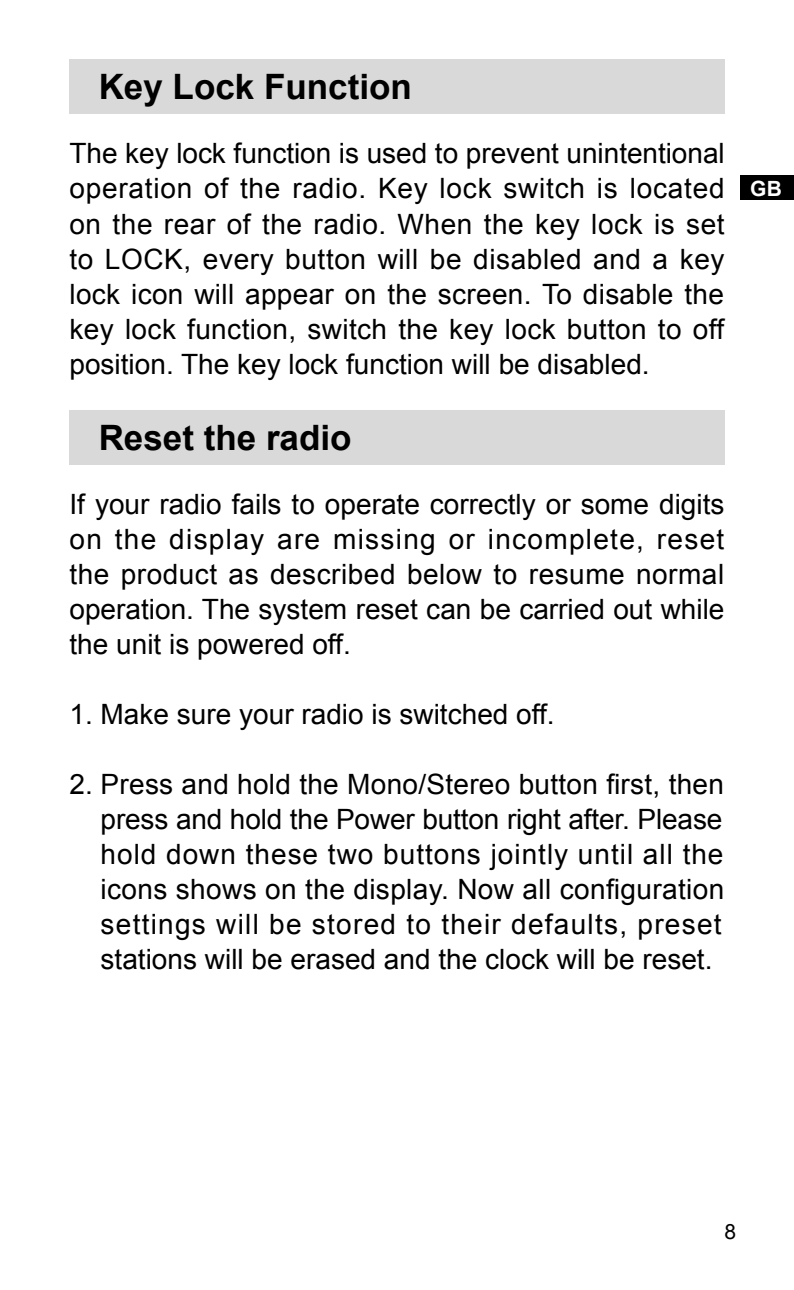
<style>
.page{position:relative;width:794px;height:1290px;background:#fff}
.page>*{position:absolute;margin:0;border:0;box-sizing:border-box;transform-origin:0 0}
.t1{font:700 35px "Arial";color:#000}
.t2{font:28px/35px "Arial";color:#000;text-align:justify}
.t3{font:700 21px "Arial";color:#fff}
.t4{font:21px "Arial";color:#000}
</style>
<div class="page">
<div style="left:741px;top:176px;width:53px;height:24px;background:#000"></div>
<div style="left:69px;top:410px;width:655px;height:55px;background:#d9d9d9"></div>
<div style="left:69px;top:60px;width:655px;height:54px;background:#d9d9d9"></div>
<p class="t1" style="left:99px;top:74px;width:315px">Key Lock Function</p>
<p class="t2" style="left:69px;top:136px;width:657px">The key lock function is used to prevent unintentional operation of the radio. Key lock switch is located on the rear of the radio. When the key lock is set to LOCK, every button will be disabled and a key lock icon will appear on the screen. To disable the key lock function, switch the key lock button to off position. The key lock function will be disabled.</p>
<p class="t1" style="left:99px;top:424px;width:254px">Reset the radio</p>
<p class="t2" style="left:69px;top:486px;width:656px">If your radio fails to operate correctly or some digits on the display are missing or incomplete, reset the product as described below to resume normal operation. The system reset can be carried out while the unit is powered off.</p>
<p class="t2" style="left:69px;top:696px;width:487px">1. Make sure your radio is switched off.</p>
<p class="t2" style="left:101px;top:766px;width:625px;text-indent:-31px">2. Press and hold the Mono/Stereo button first, then press and hold the Power button right after. Please hold down these two buttons jointly until all the icons shows on the display. Now all configuration settings will be stored to their defaults, preset stations will be erased and the clock will be reset.</p>
<p class="t3" style="left:750px;top:181px;width:34px">GB</p>
<p class="t4" style="left:724px;top:1223px;width:13px">8</p>
</div>
